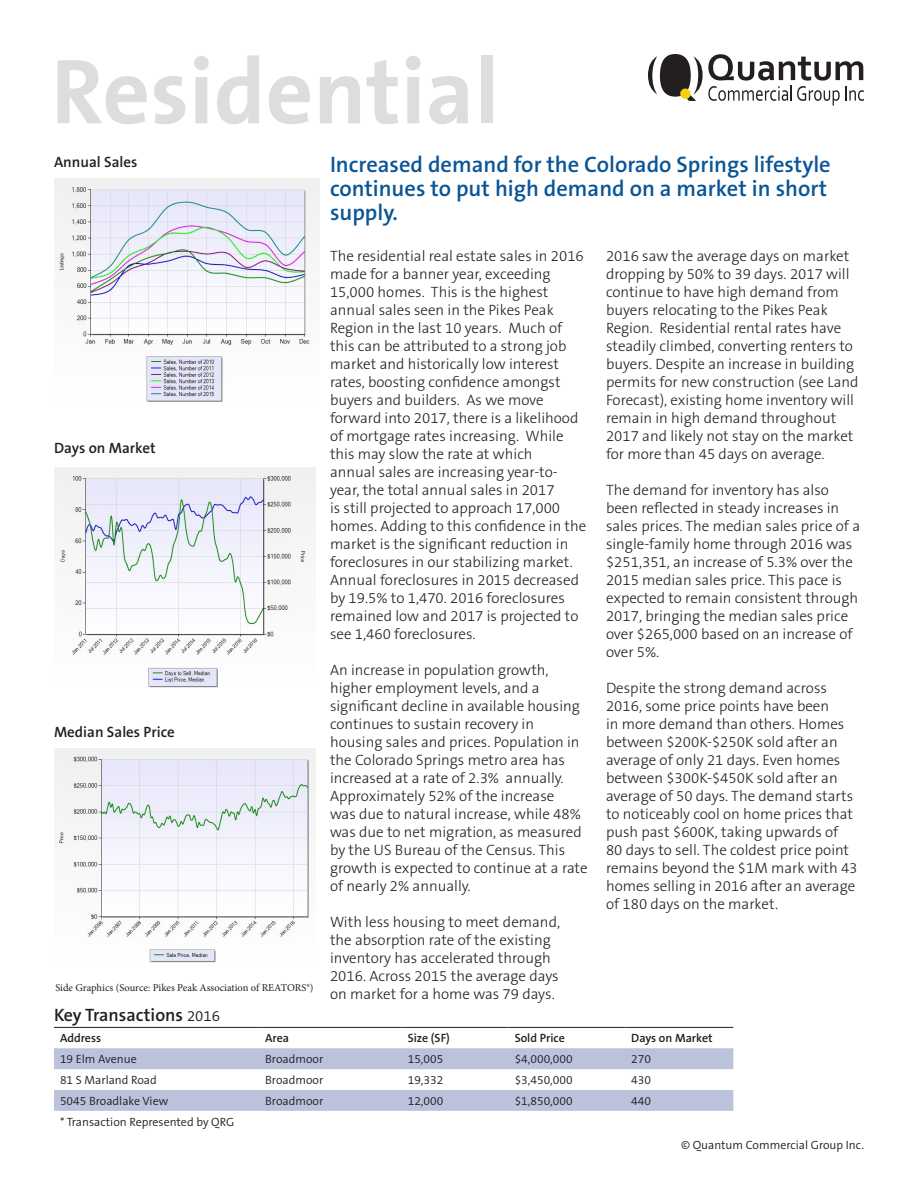
<style>
.page{position:relative;width:918px;height:1188px;background:#fff}
.page>*{position:absolute;margin:0;border:0;box-sizing:border-box;transform-origin:0 0}
.t1{font:700 93px "The Sans B7";color:#dcdddf}
.t2{font:600 22.5px/24px "The Sans B6";color:#095596}
.t3{font:600 18px "The Sans B6";color:#231f20}
.t4{font:300 15px/18px "The Sans B3";color:#231f20}
.t5{font:600 15px "The Sans B6";color:#231f20}
.t6{font:300 12px "The Sans B4";color:#231f20}
.t7{font:600 12px "The Sans B6";color:#231f20}
.t8{font:10.5px "Minion Pro";color:#231f20}
.s1{font-family:"The Sans B4";font-weight:300;font-size:15px}
</style>
<div class="page">
<svg style="left:648px;top:54px;width:216px;height:52px"></svg>
<hr style="left:54px;top:1027px;width:205px;height:1px;background:#231f20">
<hr style="left:259px;top:1027px;width:143px;height:1px;background:#231f20">
<hr style="left:402px;top:1027px;width:107px;height:1px;background:#231f20">
<hr style="left:509px;top:1027px;width:116px;height:1px;background:#231f20">
<hr style="left:625px;top:1027px;width:108px;height:1px;background:#231f20">
<svg style="left:54px;top:1048px;width:679px;height:63px"></svg>
<img style="left:55px;top:467px;width:261px;height:221px">
<img style="left:55px;top:748px;width:261px;height:215px">
<img style="left:54px;top:178px;width:266px;height:224px">
<p class="t1" style="left:51px;top:42px;width:450px">Residential</p>
<p class="t5" style="left:54px;top:153px;width:85px">Annual Sales</p>
<p class="t2" style="left:330px;top:153px;width:502px">Increased demand for the Colorado Springs lifestyle continues to put high demand on a market in short supply.</p>
<p class="t4" style="left:330px;top:247px;width:258px">The residential real estate sales in 2016 made for a banner year, exceeding 15,000 homes. This is the highest annual sales seen in the Pikes Peak Region in the last 10 years. Much of this can be attributed to a strong job market and historically low interest rates, boosting confidence amongst buyers and builders. As we move forward into 2017, there is a likelihood of mortgage rates increasing. While this may slow the rate at which<br>annual sales are increasing year-to&shy;year, the total annual sales in 2017<br>is still projected to approach 17,000 homes. Adding to this confidence in the market is the significant reduction in foreclosures in our stabilizing market.<br>Annual foreclosures in 2015 decreased by 19.5% to 1,470. 2016 foreclosures remained low and 2017 is projected to see 1,460 foreclosures.</p>
<p class="t4" style="left:330px;top:661px;width:259px">An increase in population growth, higher employment levels, and a significant decline in available housing continues to sustain recovery in housing sales and prices. Population in the Colorado Springs metro area has increased at a rate of 2.3% annually.<br>Approximately 52% of the increase<br>was due to natural increase, while 48% was due to net migration, as measured by the US Bureau of the Census. This growth is expected to continue at a rate of nearly 2% annually.</p>
<p class="t4" style="left:330px;top:913px;width:232px">With less housing to meet demand, the absorption rate of the existing inventory has accelerated through 2016. Across 2015 the average days on market for a home was 79 days.</p>
<p class="t4" style="left:606px;top:247px;width:254px">2016 saw the average days on market dropping by 50% to 39 days. 2017 will continue to have high demand from buyers relocating to the Pikes Peak Region. Residential rental rates have steadily climbed, converting renters to buyers. Despite an increase in building permits for new construction (see Land Forecast), existing home inventory will remain in high demand throughout 2017 and likely not stay on the market for more than 45 days on average.</p>
<p class="t4" style="left:606px;top:481px;width:256px">The demand for inventory has also been reflected in steady increases in sales prices. The median sales price of a single-family home through 2016 was $251,351, an increase of 5.3% over the 2015 median sales price. This pace is expected to remain consistent through 2017, bringing the median sales price over $265,000 based on an increase of over 5%.</p>
<p class="t4" style="left:606px;top:679px;width:253px">Despite the strong demand across 2016, some price points have been<br>in more demand than others. Homes between $200K-$250K sold after an average of only 21 days. Even homes between $300K-$450K sold after an average of 50 days. The demand starts to noticeably cool on home prices that push past $600K, taking upwards of 80 days to sell. The coldest price point remains beyond the $1M mark with 43 homes selling in 2016 after an average of 180 days on the market.</p>
<p class="t5" style="left:54px;top:440px;width:103px">Days on Market</p>
<p class="t5" style="left:54px;top:723px;width:122px">Median Sales Price</p>
<p class="t8" style="left:55px;top:981px;width:260px">Side Graphics (Source: Pikes Peak Association of REATORS®)</p>
<p class="t3" style="left:54px;top:1005px;width:168px">Key Transactions <span class="s1">2016</span></p>
<p class="t7" style="left:60px;top:1032px;width:43px">Address</p>
<p class="t7" style="left:265px;top:1032px;width:25px">Area</p>
<p class="t7" style="left:408px;top:1032px;width:44px">Size (SF)</p>
<p class="t7" style="left:515px;top:1032px;width:52px">Sold Price</p>
<p class="t7" style="left:631px;top:1032px;width:83px">Days on Market</p>
<p class="t6" style="left:60px;top:1053px;width:78px">19 Elm Avenue</p>
<p class="t6" style="left:265px;top:1053px;width:60px">Broadmoor</p>
<p class="t6" style="left:408px;top:1053px;width:37px">15,005</p>
<p class="t6" style="left:515px;top:1053px;width:60px">$4,000,000</p>
<p class="t6" style="left:631px;top:1053px;width:21px">270</p>
<p class="t6" style="left:60px;top:1074px;width:98px">81 S Marland Road</p>
<p class="t6" style="left:265px;top:1074px;width:60px">Broadmoor</p>
<p class="t6" style="left:408px;top:1074px;width:37px">19,332</p>
<p class="t6" style="left:515px;top:1074px;width:60px">$3,450,000</p>
<p class="t6" style="left:631px;top:1074px;width:21px">430</p>
<p class="t6" style="left:60px;top:1094px;width:110px">5045 Broadlake View</p>
<p class="t6" style="left:265px;top:1094px;width:60px">Broadmoor</p>
<p class="t6" style="left:408px;top:1094px;width:37px">12,000</p>
<p class="t6" style="left:515px;top:1094px;width:60px">$1,850,000</p>
<p class="t6" style="left:631px;top:1094px;width:21px">440</p>
<p class="t6" style="left:60px;top:1115px;width:176px">* Transaction Represented by QRG</p>
<p class="t6" style="left:681px;top:1139px;width:184px">© Quantum Commercial Group Inc.</p>
</div>
